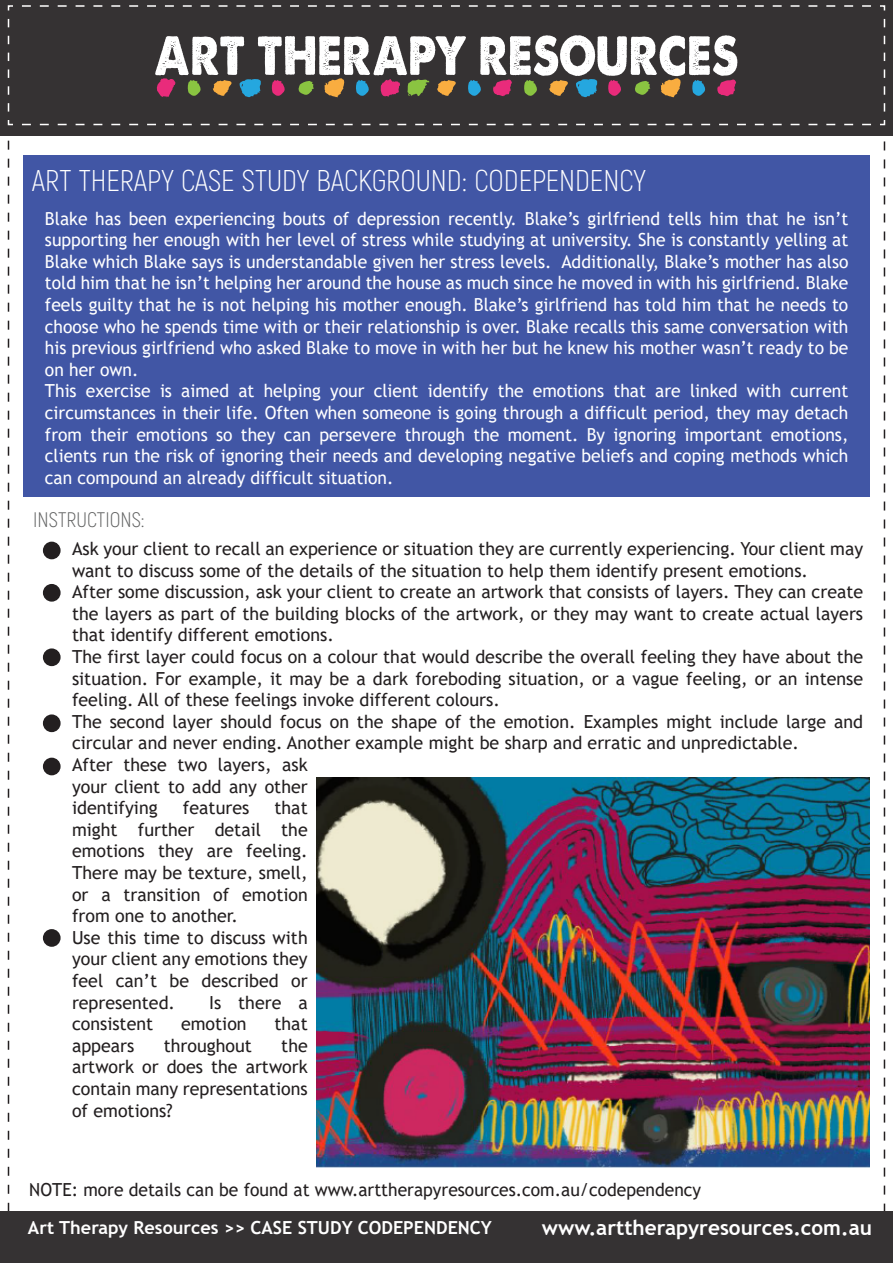
<style>
.page{position:relative;width:893px;height:1263px;background:#fff}
.page>*{position:absolute;margin:0;border:0;box-sizing:border-box;transform-origin:0 0}
.t1{font:300 30px "Akrobat";color:#fff}
.t2{font:300 21px "Akrobat";color:#616262}
.t3{font:700 20.7px "Trebuchet MS";color:#fff}
.t4{font:18px/21.6px "Trebuchet MS";color:#231f20}
.t5{font:18px/21.6px "Trebuchet MS";color:#fff}
.t6{font:700 18px "Trebuchet MS";color:#fff}
</style>
<div class="page">
<div style="left:23px;top:155px;width:847px;height:341px;background:#4156a5"></div>
<div style="left:0;top:0;width:893px;height:136px;background:#353233"></div>
<div style="left:0;top:1212px;width:893px;height:51px;background:#353233"></div>
<svg style="left:7px;top:120px;width:864px;height:6px"></svg>
<svg style="left:7px;top:5px;width:6px;height:107px"></svg>
<svg style="left:22px;top:5px;width:864px;height:6px"></svg>
<svg style="left:880px;top:19px;width:6px;height:107px"></svg>
<svg style="left:155px;top:35px;width:582px;height:63px"></svg>
<div style="left:43px;top:542px;width:18px;height:17px;background:#231f20;border-radius:50%"></div>
<div style="left:43px;top:648px;width:18px;height:18px;background:#231f20;border-radius:50%"></div>
<div style="left:43px;top:714px;width:18px;height:18px;background:#231f20;border-radius:50%"></div>
<div style="left:43px;top:758px;width:18px;height:17px;background:#231f20;border-radius:50%"></div>
<div style="left:43px;top:929px;width:18px;height:18px;background:#231f20;border-radius:50%"></div>
<div style="left:43px;top:584px;width:18px;height:18px;background:#231f20;border-radius:50%"></div>
<img style="left:317px;top:777px;width:552px;height:390px">
<h1 class="t1" style="left:32px;top:163px;width:616px">ART THERAPY CASE STUDY BACKGROUND: CODEPENDENCY</h1>
<p class="t5" style="left:45px;top:207px;width:805px">Blake has been experiencing bouts of depression recently. Blake’s girlfriend tells him that he isn’t supporting her enough with her level of stress while studying at university. She is constantly yelling at Blake which Blake says is understandable given her stress levels. Additionally, Blake’s mother has also told him that he isn’t helping her around the house as much since he moved in with his girlfriend. Blake feels guilty that he is not helping his mother enough. Blake’s girlfriend has told him that he needs to choose who he spends time with or their relationship is over. Blake recalls this same conversation with his previous girlfriend who asked Blake to move in with her but he knew his mother wasn’t ready to be on her own.<br>This exercise is aimed at helping your client identify the emotions that are linked with current circumstances in their life. Often when someone is going through a difficult period, they may detach from their emotions so they can persevere through the moment. By ignoring important emotions, clients run the risk of ignoring their needs and developing negative beliefs and coping methods which can compound an already difficult situation.</p>
<p class="t2" style="left:33px;top:507px;width:113px">INSTRUCTIONS:</p>
<p class="t4" style="left:72px;top:538px;width:793px">Ask your client to recall an experience or situation they are currently experiencing. Your client may want to discuss some of the details of the situation to help them identify present emotions.<br>After some discussion, ask your client to create an artwork that consists of layers. They can create the layers as part of the building blocks of the artwork, or they may want to create actual layers that identify different emotions.<br>The first layer could focus on a colour that would describe the overall feeling they have about the situation. For example, it may be a dark foreboding situation, or a vague feeling, or an intense feeling. All of these feelings invoke different colours.<br>The second layer should focus on the shape of the emotion. Examples might include large and circular and never ending. Another example might be sharp and erratic and unpredictable.<br>After these two layers, ask<br>your client to add any other<br>identifying</p>
<p class="t4" style="left:72px;top:797px;width:237px;text-indent:203px">that might further detail the emotions they are feeling.<br>There may be texture, smell, or a transition of emotion from one to another.<br>Use this time to discuss with your client any emotions they feel can’t be described or represented.</p>
<p class="t4" style="left:183px;top:797px;width:68px">features</p>
<p class="t4" style="left:209px;top:991px;width:100px">Is there a</p>
<p class="t4" style="left:72px;top:1013px;width:83px">consistent</p>
<p class="t4" style="left:181px;top:1013px;width:67px">emotion</p>
<p class="t4" style="left:275px;top:1013px;width:35px">that</p>
<p class="t4" style="left:72px;top:1034px;width:64px">appears</p>
<p class="t4" style="left:164px;top:1034px;width:90px">throughout</p>
<p class="t4" style="left:72px;top:1034px;width:237px;text-align:justify;text-indent:209px">the artwork or does the artwork contain many representations of emotions?</p>
<p class="t4" style="left:29px;top:1179px;width:673px">NOTE: more details can be found at www.arttherapyresources.com.au/codependency</p>
<p class="t6" style="left:28px;top:1216px;width:465px">Art Therapy Resources &gt;&gt; CASE STUDY CODEPENDENCY</p>
<p class="t3" style="left:542px;top:1214px;width:332px">www.arttherapyresources.com.au</p>
</div>
